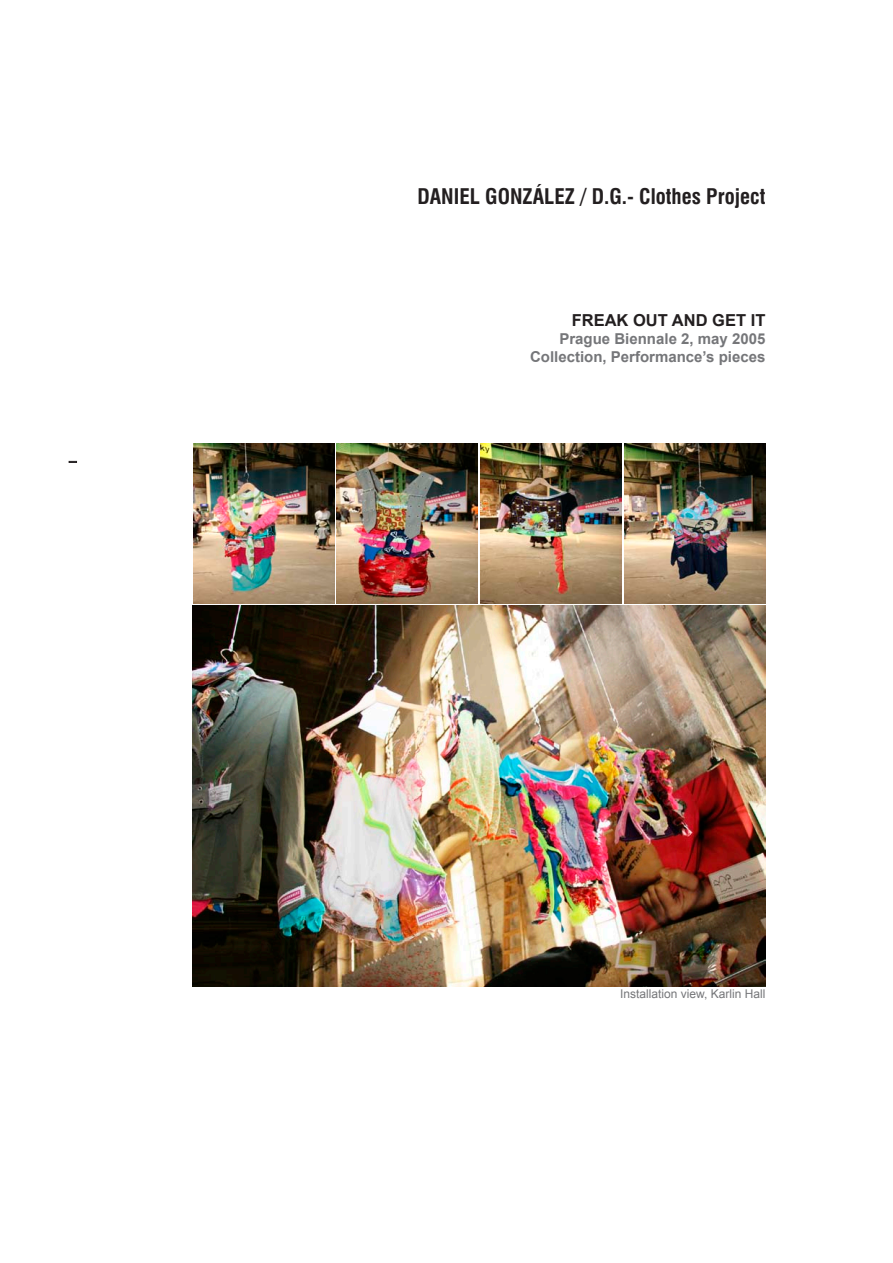
<style>
.page{position:relative;width:893px;height:1263px;background:#fff}
.page>*{position:absolute;margin:0;border:0;box-sizing:border-box;transform-origin:0 0}
.t1{font:700 condensed 21px "Swiss 721 BT";color:#231f20}
.t2{font:700 16.5px "Arial";color:#231f20}
.t3{font:700 15px/18px "Arial";color:#757679;text-align:right}
.t4{font:12px "Arial";color:#757679}
</style>
<div class="page">
<img style="left:193px;top:444px;width:141px;height:159px">
<img style="left:624px;top:444px;width:141px;height:159px">
<img style="left:480px;top:444px;width:141px;height:159px">
<img style="left:337px;top:444px;width:141px;height:159px">
<img style="left:193px;top:606px;width:572px;height:380px">
<h1 class="t1" style="left:417px;top:184px;width:349px">DANIEL GONZÁLEZ / D.G.- Clothes Project</h1>
<p class="t2" style="left:572px;top:311px;width:195px">FREAK OUT AND GET IT</p>
<p class="t3" style="left:530px;top:329px;width:237px">Prague Biennale 2, may 2005<br>Collection, Performance’s pieces</p>
<p class="t4" style="left:620px;top:987px;width:147px">Installation view, Karlin Hall</p>
</div>
